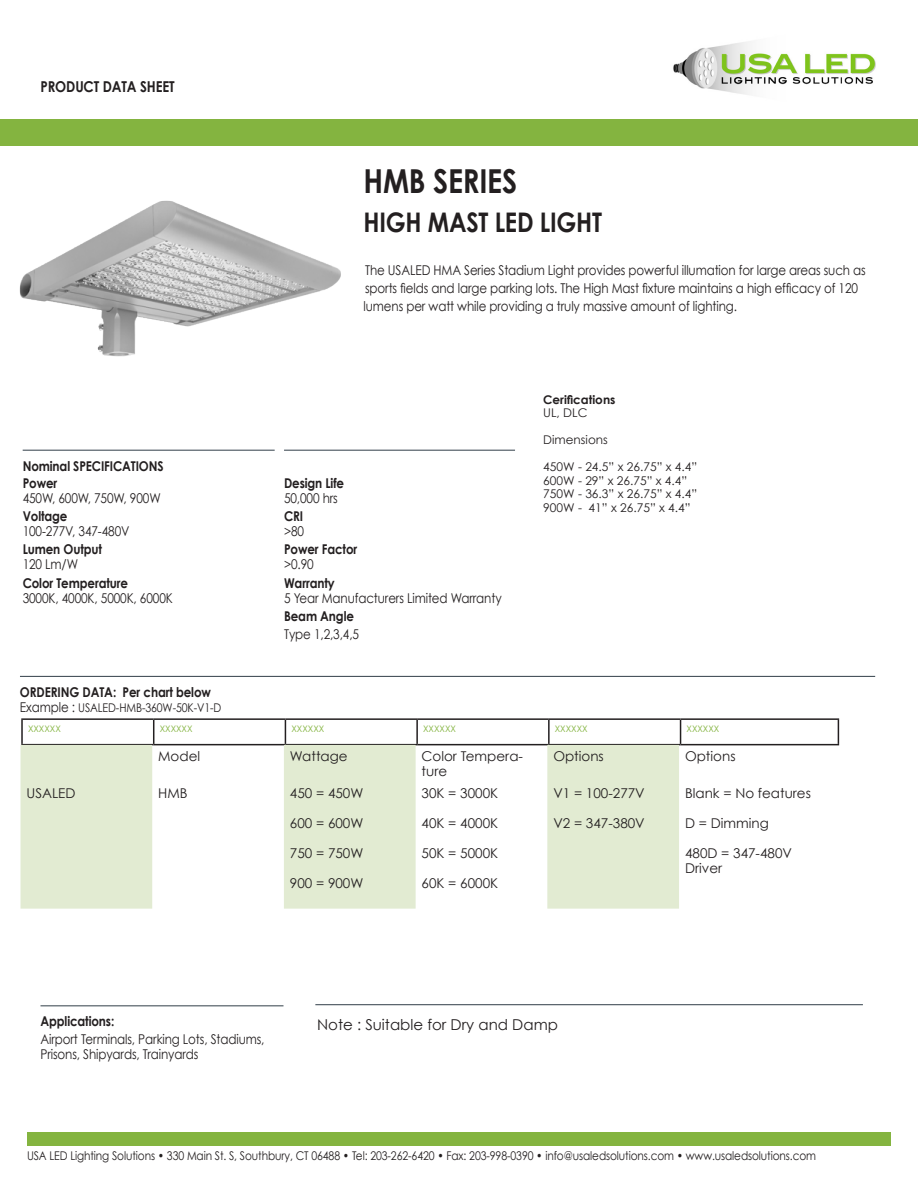
<style>
.page{position:relative;width:918px;height:1188px;background:#fff}
.page>*{position:absolute;margin:0;border:0;box-sizing:border-box;transform-origin:0 0}
.USA_LED_Product_Name{font:700 33px "Century Gothic";letter-spacing:-.01em;color:#231f20;scale:.88 1}
.USA_LED_Product_Name-2{font:700 27px "Century Gothic";letter-spacing:-.01em;color:#231f20;scale:.88 1}
.t1{font:15px "Century Gothic";color:#231f20}
.t2{font:700 15px "Century Gothic";letter-spacing:-.01em;color:#231f20;scale:.88 1}
.USA_LED_Product_Desc{font:13.5px/18px "Century Gothic";letter-spacing:-.01em;color:#231f20;scale:.88 1}
.USA_LED_Section_Text{font:13.5px/15px "Century Gothic";letter-spacing:-.01em;color:#231f20;scale:.88 1}
.USA_LED_Product_Desc-2{font:13.5px/15px "Century Gothic";letter-spacing:-.01em;color:#231f20}
.USA_LED_Section_Text-2{font:700 13.5px/15px "Century Gothic";letter-spacing:-.01em;color:#231f20;scale:.88 1}
.USA_LED_Section_Head{font:700 13.5px "Century Gothic";letter-spacing:-.01em;color:#231f20;scale:.88 1}
.USA_LED_Section_Head-2{font:12px "Century Gothic";letter-spacing:-.01em;color:#231f20;scale:.88 1}
.USA_LED_Section_Head-3{font:12px "Century Gothic";letter-spacing:-.01em;color:#231f20}
.t3{font:700 12px "Century Gothic";color:#231f20}
.t4{font:9px "Century Gothic";color:#84b440}
.s1{font-weight:700}
.s2{font-weight:400}
.s3{font-size:13.5px}
</style>
<div class="page">
<img style="left:673px;top:41px;width:203px;height:54px">
<hr style="left:20px;top:676px;width:855px;height:1px;background:#313e48">
<hr style="left:315px;top:1004px;width:548px;height:1px;background:#313e48">
<div style="left:0;top:119px;width:918px;height:27px;background:#84b440"></div>
<hr style="left:40px;top:1005px;width:244px;height:1px;background:#313e48">
<div style="left:27px;top:1132px;width:864px;height:14px;background:#84b440"></div>
<hr style="left:23px;top:450px;width:252px;height:1px;background:#313e48">
<hr style="left:284px;top:450px;width:231px;height:1px;background:#313e48">
<hr style="left:21px;top:718px;width:133px;height:2px;background:#231f20">
<hr style="left:21px;top:720px;width:2px;height:24px;background:#231f20">
<hr style="left:154px;top:718px;width:131px;height:2px;background:#231f20">
<svg style="left:153px;top:720px;width:1px;height:24px"></svg>
<hr style="left:285px;top:718px;width:132px;height:2px;background:#231f20">
<svg style="left:285px;top:720px;width:1px;height:24px"></svg>
<hr style="left:417px;top:718px;width:132px;height:2px;background:#231f20">
<hr style="left:416px;top:720px;width:2px;height:24px;background:#231f20">
<hr style="left:549px;top:718px;width:132px;height:2px;background:#231f20">
<hr style="left:548px;top:720px;width:2px;height:24px;background:#231f20">
<hr style="left:681px;top:718px;width:158px;height:2px;background:#231f20">
<svg style="left:680px;top:720px;width:1px;height:24px"></svg>
<svg style="left:838px;top:720px;width:1px;height:24px"></svg>
<hr style="left:21px;top:744px;width:133px;height:1px;background:#231f20">
<hr style="left:154px;top:744px;width:131px;height:1px;background:#231f20">
<hr style="left:285px;top:744px;width:132px;height:1px;background:#231f20">
<hr style="left:417px;top:744px;width:132px;height:1px;background:#231f20">
<hr style="left:549px;top:744px;width:132px;height:1px;background:#231f20">
<hr style="left:681px;top:744px;width:158px;height:1px;background:#231f20">
<svg style="left:21px;top:745px;width:658px;height:164px;fill:#e2ebd2"></svg>
<img style="left:19px;top:200px;width:322px;height:157px">
<p class="t2" style="left:40px;top:77px;width:154px">PRODUCT DATA SHEET</p>
<p class="USA_LED_Section_Head" style="left:23px;top:457px;width:162px">Nominal SPECIFICATIONS</p>
<p class="USA_LED_Section_Text" style="left:23px;top:475px;width:158px"><span class="s1">Power<br></span>450W, 600W, 750W, 900W</p>
<p class="USA_LED_Section_Text" style="left:23px;top:509px;width:123px"><span class="s1">Voltage<br></span>100-277V, 347-480V</p>
<p class="USA_LED_Section_Text-2" style="left:23px;top:542px;width:92px">Lumen Output<br><span class="s2">120 Lm/W</span></p>
<p class="USA_LED_Section_Text" style="left:23px;top:575px;width:172px"><span class="s1">Color Temperature<br></span>3000K, 4000K, 5000K, 6000K</p>
<p class="USA_LED_Section_Head" style="left:20px;top:684px;width:219px">ORDERING DATA: Per chart below</p>
<p class="USA_LED_Section_Head-2" style="left:20px;top:700px;width:230px"><span class="s3">Example :</span> USALED-HMB-360W-50K-V1-D</p>
<p class="USA_LED_Product_Name" style="left:364px;top:160px;width:176px">HMB SERIES</p>
<p class="USA_LED_Product_Name-2" style="left:364px;top:205px;width:273px">HIGH MAST LED LIGHT</p>
<p class="USA_LED_Product_Desc" style="left:364px;top:261px;width:572px">The USALED HMA Series Stadium Light provides powerful illumation for large areas such as sports fields and large parking lots. The High Mast fixture maintains a high efficacy of 120 lumens per watt while providing a truly massive amount of lighting.</p>
<p class="USA_LED_Section_Text-2" style="left:284px;top:475px;width:70px">Design Life<br><span class="s2">50,000 hrs</span></p>
<p class="USA_LED_Section_Text-2" style="left:284px;top:508px;width:24px">CRI <span class="s2">&gt;80</span></p>
<p class="USA_LED_Section_Text-2" style="left:284px;top:542px;width:85px">Power Factor <span class="s2">&gt;0.90</span></p>
<p class="USA_LED_Section_Text" style="left:284px;top:575px;width:249px"><span class="s1">Warranty<br></span>5 Year Manufacturers Limited Warranty</p>
<p class="USA_LED_Section_Text-2" style="left:284px;top:608px;width:81px">Beam Angle</p>
<p class="USA_LED_Section_Text" style="left:284px;top:627px;width:87px">Type 1,2,3,4,5</p>
<p class="t3" style="left:543px;top:392px;width:74px">Cerifications</p>
<p class="USA_LED_Section_Head-3" style="left:543px;top:406px;width:46px">UL, DLC</p>
<p class="USA_LED_Section_Head-3" style="left:543px;top:433px;width:66px">Dimensions</p>
<p class="USA_LED_Section_Head-3" style="left:543px;top:460px;width:156px">450W - 24.5” x 26.75” x 4.4”</p>
<p class="USA_LED_Section_Head-3" style="left:543px;top:473px;width:146px">600W - 29” x 26.75” x 4.4”</p>
<p class="USA_LED_Section_Head-3" style="left:543px;top:487px;width:156px">750W - 36.3” x 26.75” x 4.4”</p>
<p class="USA_LED_Section_Head-3" style="left:543px;top:500px;width:149px">900W - 41” x 26.75” x 4.4”</p>
<p class="t4" style="left:28px;top:723px;width:34px">XXXXXX</p>
<p class="t4" style="left:160px;top:723px;width:34px">XXXXXX</p>
<p class="t4" style="left:291px;top:723px;width:34px">XXXXXX</p>
<p class="t4" style="left:423px;top:723px;width:34px">XXXXXX</p>
<p class="t4" style="left:555px;top:723px;width:34px">XXXXXX</p>
<p class="t4" style="left:687px;top:723px;width:34px">XXXXXX</p>
<p class="USA_LED_Product_Desc-2" style="left:158px;top:748px;width:43px">Model</p>
<p class="USA_LED_Product_Desc-2" style="left:290px;top:748px;width:59px">Wattage</p>
<p class="USA_LED_Product_Desc-2" style="left:422px;top:748px;width:103px">Color Tempera&shy;ture</p>
<p class="USA_LED_Product_Desc-2" style="left:553px;top:748px;width:52px">Options</p>
<p class="USA_LED_Product_Desc-2" style="left:685px;top:748px;width:52px">Options</p>
<p class="USA_LED_Product_Desc-2" style="left:27px;top:786px;width:51px">USALED</p>
<p class="USA_LED_Product_Desc-2" style="left:158px;top:786px;width:31px">HMB</p>
<p class="USA_LED_Product_Desc-2" style="left:290px;top:786px;width:75px">450 = 450W</p>
<p class="USA_LED_Product_Desc-2" style="left:290px;top:816px;width:75px">600 = 600W</p>
<p class="USA_LED_Product_Desc-2" style="left:290px;top:846px;width:75px">750 = 750W</p>
<p class="USA_LED_Product_Desc-2" style="left:290px;top:876px;width:75px">900 = 900W</p>
<p class="USA_LED_Product_Desc-2" style="left:685px;top:786px;width:127px">Blank = No features</p>
<p class="USA_LED_Product_Desc-2" style="left:685px;top:816px;width:85px">D = Dimming</p>
<p class="USA_LED_Product_Desc-2" style="left:685px;top:846px;width:108px">480D = 347-480V<br>Driver</p>
<p class="USA_LED_Product_Desc-2" style="left:422px;top:786px;width:78px">30K = 3000K</p>
<p class="USA_LED_Product_Desc-2" style="left:422px;top:816px;width:78px">40K = 4000K</p>
<p class="USA_LED_Product_Desc-2" style="left:422px;top:846px;width:78px">50K = 5000K</p>
<p class="USA_LED_Product_Desc-2" style="left:422px;top:876px;width:78px">60K = 6000K</p>
<p class="USA_LED_Product_Desc-2" style="left:553px;top:786px;width:93px">V1 = 100-277V</p>
<p class="USA_LED_Product_Desc-2" style="left:553px;top:816px;width:93px">V2 = 347-380V</p>
<p class="USA_LED_Section_Head" style="left:40px;top:1013px;width:85px">Applications:</p>
<p class="USA_LED_Section_Text" style="left:40px;top:1031px;width:256px">Airport Terminals, Parking Lots, Stadiums,<br>Prisons, Shipyards, Trainyards</p>
<p class="t1" style="left:317px;top:1015px;width:242px">Note : Suitable for Dry and Damp</p>
<p class="USA_LED_Section_Head-2" style="left:27px;top:1148px;width:898px">USA LED Lighting Solutions • 330 Main St. S, Southbury, CT 06488 • Tel: 203-262-6420 • Fax: 203-998-0390 • info@usaledsolutions.com • www.usaledsolutions.com</p>
</div>
